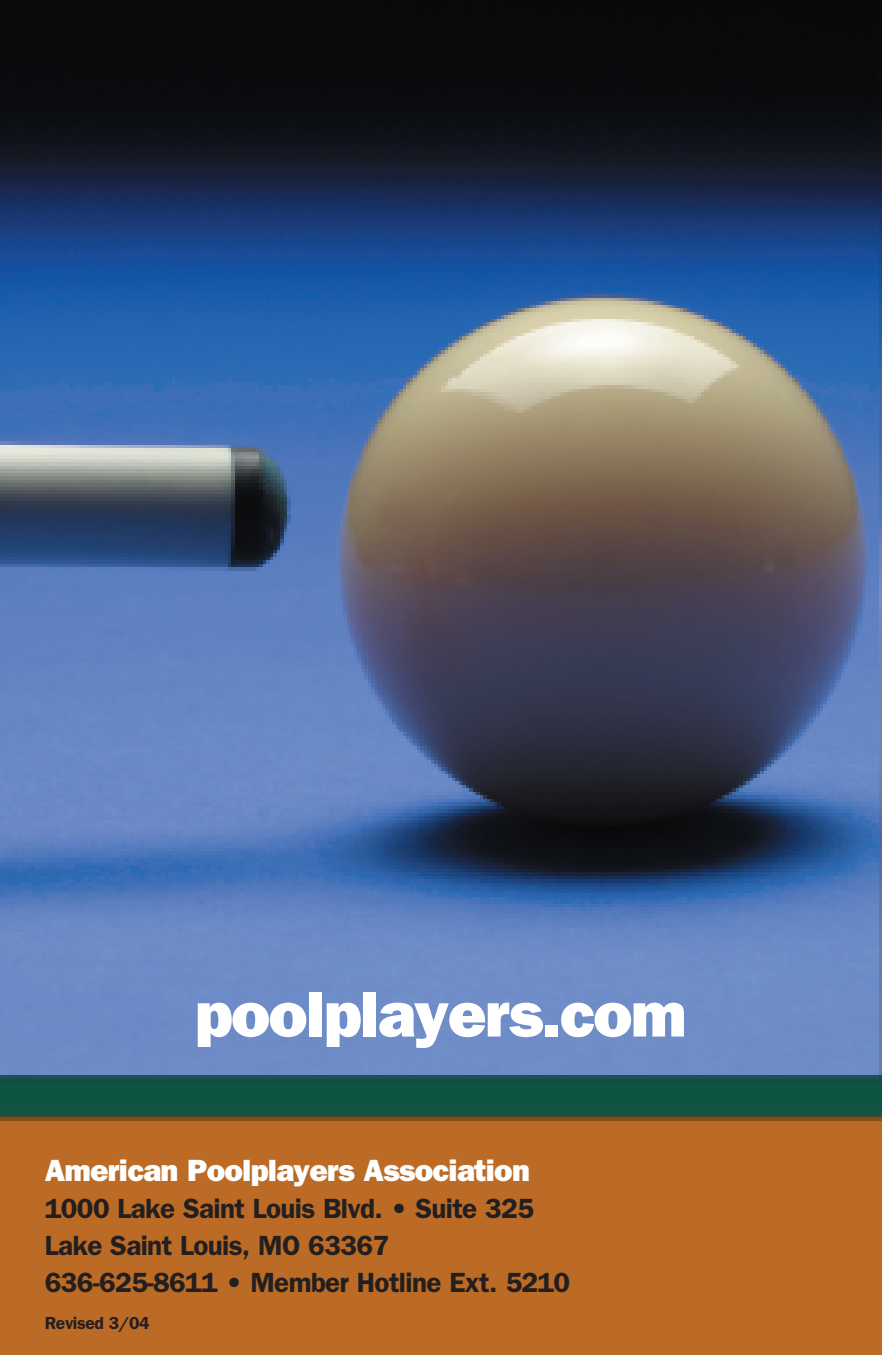
<style>
.page{position:relative;width:882px;height:1355px;background:#fff}
.page>*{position:absolute;margin:0;border:0;box-sizing:border-box;transform-origin:0 0}
.t1{font:800 65.1px "Franklin Gothic";letter-spacing:-.025em;color:#fff}
.t2{font:800 30.8px "Franklin Gothic";letter-spacing:-.025em;color:#fff}
.t3{font:600 28px/37.1px "Franklin Gothic";letter-spacing:-.025em;color:#231f20}
.t4{font:600 17.5px "Franklin Gothic";letter-spacing:-.025em;color:#231f20}
</style>
<div class="page">
<img style="left:0;top:0;width:882px;height:1354px">
<h1 class="t1" style="left:195px;top:976px;width:493px">poolplayers.com</h1>
<p class="t2" style="left:45px;top:1152px;width:487px">American Poolplayers Association</p>
<p class="t3" style="left:45px;top:1189px;width:527px">1000 Lake Saint Louis Blvd. • Suite 325<br>Lake Saint Louis, MO 63367<br>636-625-8611 • Member Hotline Ext. 5210</p>
<p class="t4" style="left:45px;top:1312px;width:106px">Revised 3/04</p>
</div>
